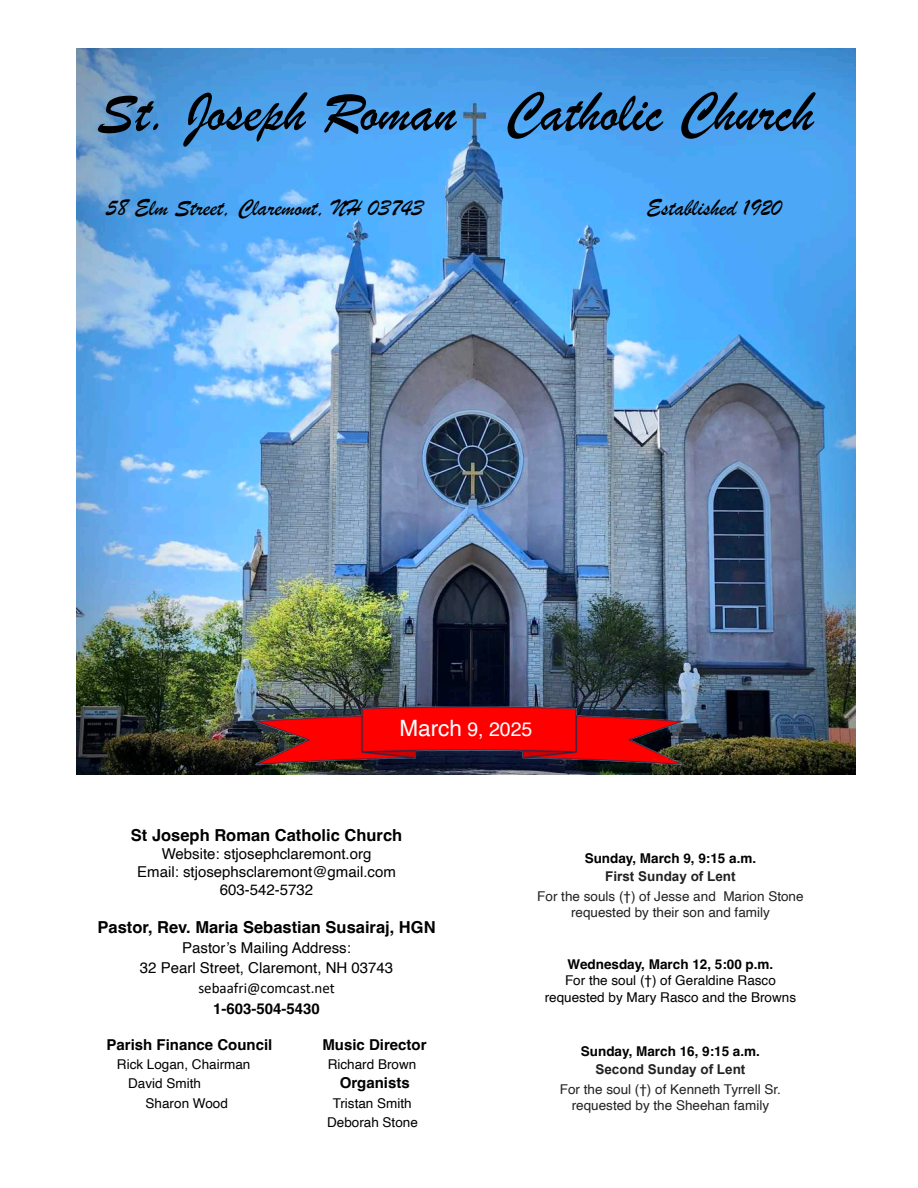
<style>
.page{position:relative;width:918px;height:1188px;background:#fff}
.page>*{position:absolute;margin:0;border:0;box-sizing:border-box;transform-origin:0 0}
.t1{font:58.5px "Brush Script";color:#000}
.t2{font:24px "Brush Script";color:#000}
.t3{font:19.5px "Helvetica";color:#fff}
.t4{font:700 16.5px "Helvetica";color:#000}
.t5{font:15px/18px "Helvetica";color:#000;text-align:center}
.t6{font:700 15px "Helvetica";color:#000}
.t7{font:15px "Calibri";color:#000}
.t8{font:13.5px/18.6px "Helvetica";color:#000;text-align:center}
.t9{font:13.5px/16.5px "Helvetica";color:#222;text-align:center}
.t10{font:700 13.5px "Helvetica";color:#000}
.t11{font:700 13.5px "Arial";color:#222}
.s1{font-size:22.5px}
</style>
<div class="page">
<img style="left:76px;top:49px;width:780px;height:725px">
<img style="left:238px;top:698px;width:455px;height:76px">
<h1 class="t1" style="left:97px;top:78px;width:718px">St. Joseph Roman Catholic Church</h1>
<h2 class="t2" style="left:107px;top:194px;width:318px">58 Elm Street, Claremont, NH 03743</h2>
<h2 class="t2" style="left:646px;top:194px;width:137px">Established 1920</h2>
<h3 class="t3" style="left:399px;top:721px;width:134px"><span class="s1">March</span> 9, 2025</h3>
<p class="t4" style="left:131px;top:828px;width:273px">St Joseph Roman Catholic Church</p>
<p class="t5" style="left:137px;top:846px;width:260px">Website: stjosephclaremont.org<br>Email: stjosephsclaremont@gmail.com<br>603-542-5732</p>
<p class="t4" style="left:98px;top:920px;width:340px">Pastor, Rev. Maria Sebastian Susairaj, HGN</p>
<p class="t5" style="left:140px;top:939px;width:255px;line-height:19.8px">Pastor’s Mailing Address:<br>32 Pearl Street, Claremont, NH 03743</p>
<p class="t7" style="left:198px;top:982px;width:138px">sebaafri@comcast.net</p>
<p class="t6" style="left:213px;top:1003px;width:108px">1-603-504-5430</p>
<p class="t6" style="left:107px;top:1039px;width:167px">Parish Finance Council</p>
<p class="t6" style="left:322px;top:1039px;width:106px">Music Director</p>
<p class="t8" style="left:117px;top:1056px;width:135px">Rick Logan, Chairman</p>
<p class="t8" style="left:328px;top:1056px;width:90px">Richard Brown</p>
<p class="t8" style="left:128px;top:1075px;width:74px">David Smith</p>
<p class="t6" style="left:340px;top:1077px;width:72px">Organists</p>
<p class="t8" style="left:146px;top:1095px;width:84px">Sharon Wood</p>
<p class="t8" style="left:327px;top:1095px;width:92px">Tristan Smith<br>Deborah Stone</p>
<p class="t10" style="left:585px;top:853px;width:173px">Sunday, March 9, 9:15 a.m.</p>
<p class="t11" style="left:605px;top:869px;width:132px">First Sunday of Lent</p>
<p class="t9" style="left:537px;top:889px;width:268px">For the souls (†) of Jesse and Marion Stone requested by their son and family</p>
<p class="t10" style="left:568px;top:958px;width:207px">Wednesday, March 12, 5:00 p.m.</p>
<p class="t8" style="left:545px;top:973px;width:253px;line-height:16.5px">For the soul (†) of Geraldine Rasco requested by Mary Rasco and the Browns</p>
<p class="t10" style="left:581px;top:1045px;width:181px">Sunday, March 16, 9:15 a.m.</p>
<p class="t11" style="left:595px;top:1062px;width:152px">Second Sunday of Lent</p>
<p class="t9" style="left:560px;top:1082px;width:223px">For the soul (†) of Kenneth Tyrrell Sr. requested by the Sheehan family</p>
</div>
